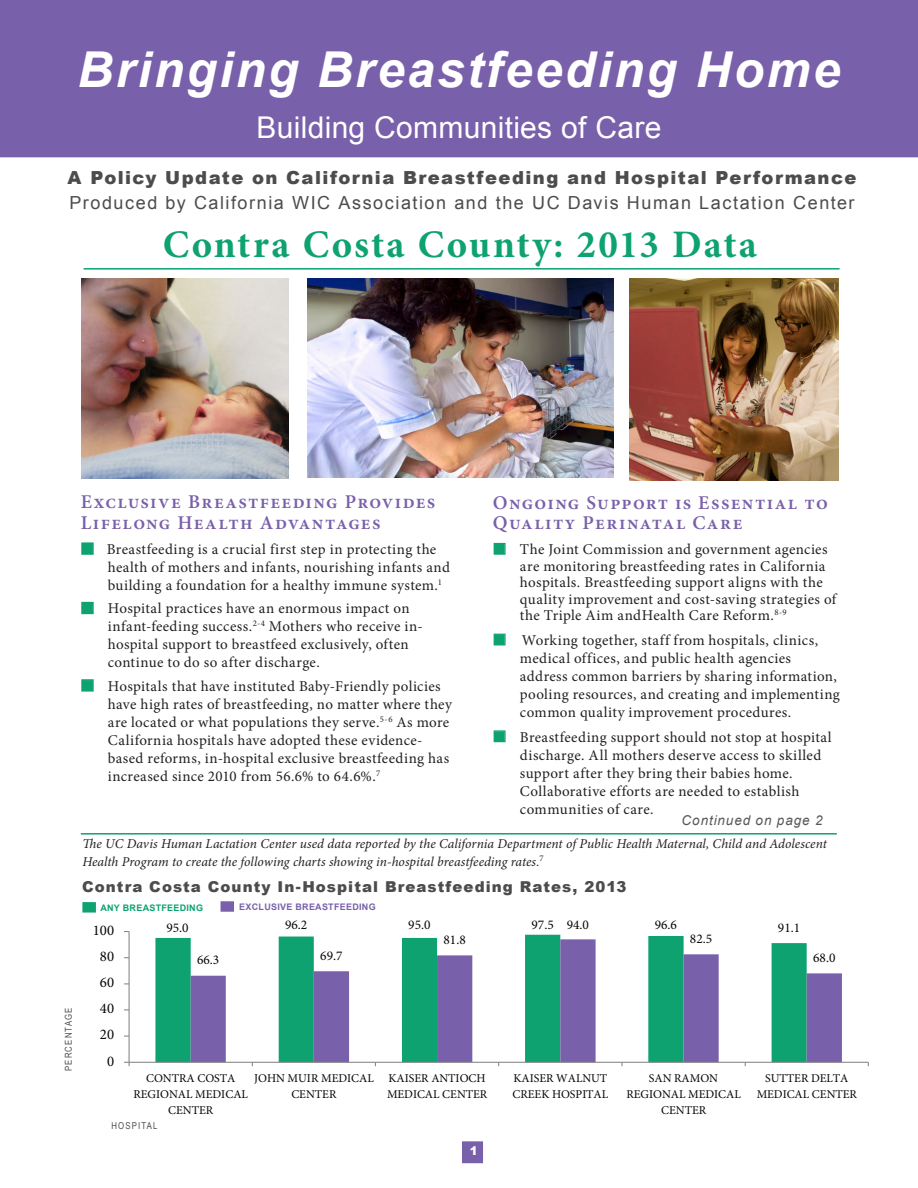
<style>
.page{position:relative;width:918px;height:1188px;background:#fff}
.page>*{position:absolute;margin:0;border:0;box-sizing:border-box;transform-origin:0 0}
.t1{font:italic 700 49.5px "Arial";letter-spacing:.05em;color:#fff}
.t2{font:700 39px "Minion Pro";letter-spacing:.055em;color:#0da270}
.t3{font:30px "Arial";letter-spacing:.01em;color:#fff}
.t4{font:600 19.5px/20.2px "Minion Pro";letter-spacing:.07em;color:#7960aa}
.t5{font:18px "Arial";letter-spacing:.085em;color:#4b4c4d}
.t6{font:900 18px "Arial";letter-spacing:.08em;color:#4b4c4d}
.t7{font:15px/18px "Minion Pro";letter-spacing:.025em;color:#231f20}
.t8{font:900 15px "Arial";letter-spacing:.07em;color:#4b4c4d}
.t9{font:14.85px "Minion Pro";color:#050504}
.t10{font:italic 13.5px/18px "Minion Pro";color:#231f20}
.t11{font:italic 13.5px "Arial";letter-spacing:.065em;color:#57585a}
.t12{font:13.35px "Minion Pro";color:#050504}
.t13{font:12px/16px "Minion Pro";color:#050504;text-align:center}
.t14{font:900 12px "Arial";color:#fff}
.t15{font:9.45px "Arial Narrow";letter-spacing:.13em;color:#4b4c4d}
.t16{font:700 9px "Arial";letter-spacing:.03em;color:#7960aa}
.t17{font:700 9px "Arial";letter-spacing:.03em;color:#0da270}
</style>
<div class="page">
<div style="left:494px;top:543px;width:11px;height:12px;border:1px solid #0da270"></div>
<div style="left:81px;top:542px;width:13px;height:13px;border:2px solid #0da270"></div>
<div style="left:81px;top:602px;width:13px;height:12px;border:2px solid #0da270"></div>
<div style="left:81px;top:679px;width:13px;height:13px;border:2px solid #0da270"></div>
<hr style="left:84px;top:268px;width:756px;height:2px;background:#0da270">
<div style="left:462px;top:1141px;width:21px;height:22px;background:#7960aa"></div>
<hr style="left:81px;top:833px;width:756px;height:2px;background:#0da270">
<svg style="left:155px;top:935px;width:529px;height:127px;fill:#0da270"></svg>
<svg style="left:191px;top:939px;width:651px;height:123px"></svg>
<hr style="left:129px;top:932px;width:1px;height:130px;background:#878686">
<hr style="left:129px;top:1062px;width:739px;height:1px;background:#878686">
<svg style="left:124px;top:1062px;width:6px;height:4px"></svg>
<div style="left:0;top:0;width:918px;height:157px;background:#7960aa"></div>
<img style="left:630px;top:279px;width:208px;height:202px">
<img style="left:81px;top:279px;width:207px;height:199px">
<div style="left:82px;top:902px;width:14px;height:11px;background:#0da270;border:2px solid #0da270"></div>
<div style="left:221px;top:901px;width:13px;height:11px;background:#7960aa;border:2px solid #7960aa"></div>
<img style="left:308px;top:279px;width:305px;height:198px">
<svg style="left:494px;top:543px;width:11px;height:11px"></svg>
<svg style="left:494px;top:634px;width:11px;height:11px"></svg>
<svg style="left:494px;top:731px;width:11px;height:11px"></svg>
<svg style="left:82px;top:543px;width:11px;height:11px"></svg>
<svg style="left:82px;top:602px;width:11px;height:11px"></svg>
<svg style="left:82px;top:680px;width:11px;height:11px"></svg>
<h1 class="t1" style="left:78px;top:36px;width:764px">Bringing Breastfeeding Home</h1>
<h3 class="t3" style="left:257px;top:107px;width:406px">Building Communities of Care</h3>
<p class="t6" style="left:68px;top:164px;width:790px">A Policy Update on California Breastfeeding and Hospital Performance</p>
<p class="t5" style="left:70px;top:191px;width:787px">Produced by California WIC Association and the UC Davis Human Lactation Center</p>
<p class="t2" style="left:163px;top:217px;width:596px">Contra Costa County: 2013 Data</p>
<h3 class="t4" style="left:81px;top:491px;width:356px;line-height:21px">Exclusive Breastfeeding Provides<br>Lifelong Health Advantages</h3>
<p class="t7" style="left:107px;top:540px;width:345px">Breastfeeding is a crucial first step in protecting the health of mothers and infants, nourishing infants and building a foundation for a healthy immune system.<sup>1</sup></p>
<p class="t7" style="left:108px;top:600px;width:316px">Hospital practices have an enormous impact on infant-feeding success.<sup>2-4</sup> Mothers who receive in&shy;hospital support to breastfeed exclusively, often continue to do so after discharge.</p>
<p class="t7" style="left:108px;top:677px;width:346px">Hospitals that have instituted Baby-Friendly policies have high rates of breastfeeding, no matter where they are located or what populations they serve.<sup>5-6</sup> As more California hospitals have adopted these evidence&shy;based reforms, in-hospital exclusive breastfeeding has increased since 2010 from 56.6% to 64.6%.<sup>7</sup></p>
<h3 class="t4" style="left:493px;top:493px;width:336px">Ongoing Support is Essential to<br>Quality Perinatal Care</h3>
<p class="t7" style="left:520px;top:541px;width:318px;line-height:16.5px">The Joint Commission and government agencies are monitoring breastfeeding rates in California hospitals. Breastfeeding support aligns with the quality improvement and cost-saving strategies of the Triple Aim andHealth Care Reform.<sup>8-9</sup></p>
<p class="t7" style="left:520px;top:631px;width:321px">Working together, staff from hospitals, clinics, medical offices, and public health agencies address common barriers by sharing information, pooling resources, and creating and implementing common quality improvement procedures.</p>
<p class="t7" style="left:520px;top:728px;width:313px">Breastfeeding support should not stop at hospital discharge. All mothers deserve access to skilled support after they bring their babies home.<br>Collaborative efforts are needed to establish communities of care.</p>
<p class="t11" style="left:681px;top:811px;width:143px">Continued on page 2</p>
<p class="t10" style="left:82px;top:835px;width:746px">The UC Davis Human Lactation Center used data reported by the California Department of Public Health Maternal, Child and Adolescent<br>Health Program to create the following charts showing in-hospital breastfeeding rates.<sup>7</sup></p>
<p class="t8" style="left:82px;top:876px;width:546px">Contra Costa County In-Hospital Breastfeeding Rates, 2013</p>
<p class="t15" style="left:62px;top:1071px;width:65px;rotate:-90deg">PERCENTAGE</p>
<p class="t17" style="left:100px;top:902px;width:104px">ANY BREASTFEEDING</p>
<p class="t16" style="left:239px;top:901px;width:138px">EXCLUSIVE BREASTFEEDING</p>
<p class="t9" style="left:93px;top:920px;width:23px">100</p>
<p class="t9" style="left:100px;top:946px;width:16px">80</p>
<p class="t9" style="left:100px;top:972px;width:16px">60</p>
<p class="t9" style="left:100px;top:999px;width:16px">40</p>
<p class="t9" style="left:100px;top:1025px;width:16px">20</p>
<p class="t9" style="left:107px;top:1051px;width:9px">0</p>
<p class="t12" style="left:166px;top:919px;width:24px">95.0</p>
<p class="t12" style="left:285px;top:916px;width:24px">96.2</p>
<p class="t12" style="left:408px;top:916px;width:24px">95.0</p>
<p class="t12" style="left:532px;top:916px;width:24px">97.5</p>
<p class="t12" style="left:655px;top:916px;width:24px">96.6</p>
<p class="t12" style="left:778px;top:918px;width:24px">91.1</p>
<p class="t12" style="left:197px;top:951px;width:24px">66.3</p>
<p class="t12" style="left:567px;top:916px;width:24px">94.0</p>
<p class="t12" style="left:690px;top:930px;width:24px">82.5</p>
<p class="t12" style="left:444px;top:931px;width:24px">81.8</p>
<p class="t12" style="left:320px;top:946px;width:24px">69.7</p>
<p class="t12" style="left:813px;top:949px;width:24px">68.0</p>
<p class="t13" style="left:134px;top:1070px;width:116px">CONTRA COSTA<br>REGIONAL MEDICAL<br>CENTER</p>
<p class="t13" style="left:254px;top:1070px;width:121px">JOHN MUIR MEDICAL<br>CENTER</p>
<p class="t13" style="left:387px;top:1070px;width:102px;text-align:left">KAISER ANTIOCH<br>MEDICAL CENTER</p>
<p class="t13" style="left:513px;top:1070px;width:97px;text-align:left">KAISER WALNUT<br>CREEK HOSPITAL</p>
<p class="t13" style="left:626px;top:1070px;width:116px">SAN RAMON<br>REGIONAL MEDICAL<br>CENTER</p>
<p class="t13" style="left:757px;top:1070px;width:102px">SUTTER DELTA<br>MEDICAL CENTER</p>
<p class="t15" style="left:111px;top:1119px;width:48px">HOSPITAL</p>
<p class="t14" style="left:470px;top:1142px;width:10px">1</p>
</div>
